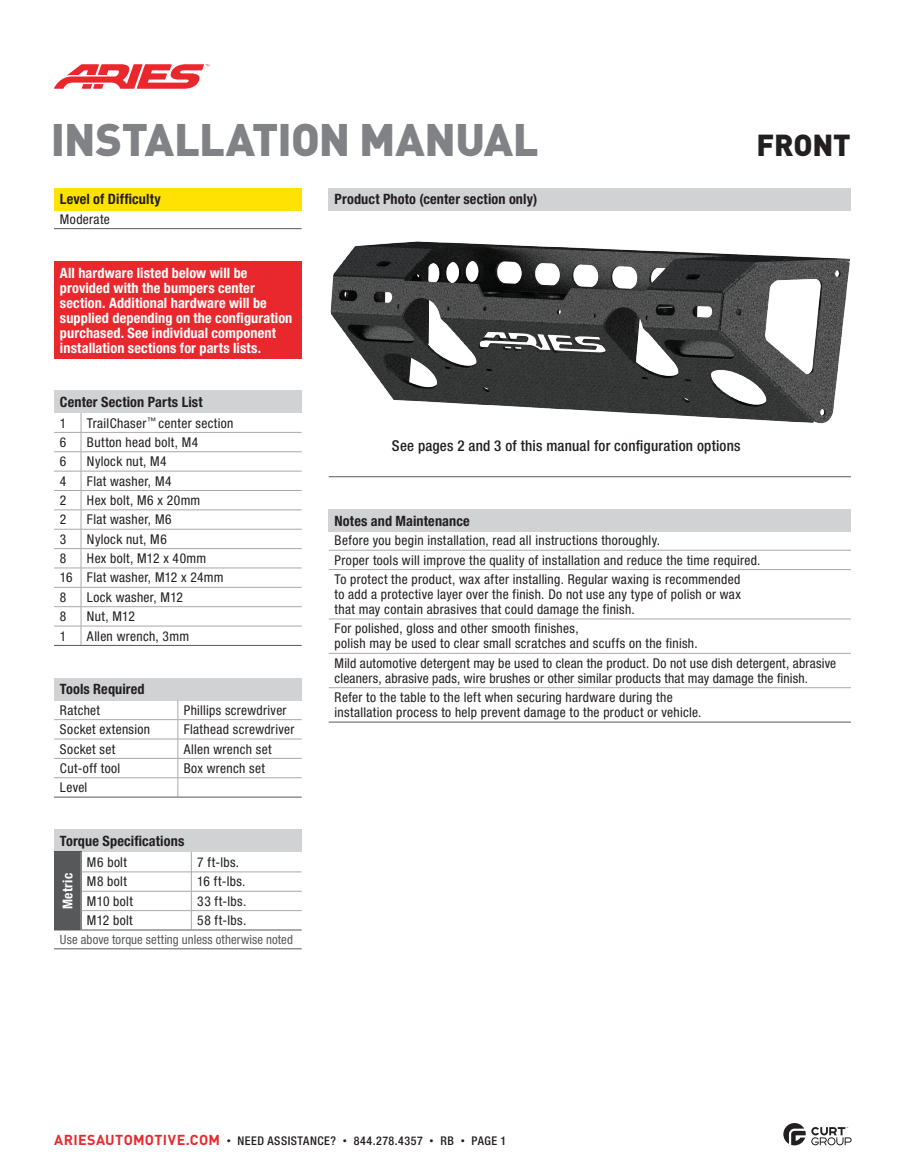
<style>
.page{position:relative;width:905px;height:1175px;background:#fff}
.page>*{position:absolute;margin:0;border:0;box-sizing:border-box;transform-origin:0 0}
.t1{font:900 45px "DINOT";letter-spacing:-.02em;color:#808285}
.t2{font:900 30px "DINOT";letter-spacing:-.005em;color:#231f20}
.t3{font:500 condensed 15px "Helvetica Neue LT Std";letter-spacing:.015em;color:#231f20}
.t4{font:700 condensed 14.25px/15px "Helvetica Neue LT Std";letter-spacing:.01em;color:#fff}
.t5{font:700 condensed 14.25px "Helvetica Neue LT Std";letter-spacing:.01em;color:#231f20}
.t6{font:condensed 13.5px/19.4px "Helvetica Neue LT Std";letter-spacing:.025em;color:#231f20}
.t7{font:700 condensed 13.5px "Helvetica Neue LT Std";letter-spacing:.03em;color:#fff}
.t8{font:condensed 12.75px "Helvetica Neue LT Std";letter-spacing:.01em;color:#57585a}
.t9{font:500 condensed 12px "Helvetica Neue LT Std";letter-spacing:.04em;color:#231f20}
.s1{font-family:"DINOT";font-weight:700;font-stretch:normal;font-size:14.25px;color:#e9282d}
.s2{font-family:"DINOT";font-weight:400;font-stretch:normal;font-size:9px}
</style>
<div class="page">
<svg style="left:54px;top:64px;width:155px;height:25px"></svg>
<svg style="left:783px;top:1123px;width:68px;height:22px"></svg>
<div style="left:54px;top:391px;width:248px;height:22px;background:#d1d2d4"></div>
<hr style="left:81px;top:432px;width:221px;height:1px;background:#a8a9ad">
<hr style="left:81px;top:451px;width:221px;height:1px;background:#a8a9ad">
<hr style="left:81px;top:471px;width:221px;height:1px;background:#a8a9ad">
<hr style="left:81px;top:490px;width:221px;height:1px;background:#a8a9ad">
<hr style="left:81px;top:509px;width:221px;height:1px;background:#a8a9ad">
<hr style="left:81px;top:529px;width:221px;height:1px;background:#a8a9ad">
<hr style="left:81px;top:548px;width:221px;height:1px;background:#a8a9ad">
<hr style="left:81px;top:567px;width:221px;height:1px;background:#a8a9ad">
<hr style="left:81px;top:587px;width:221px;height:1px;background:#a8a9ad">
<hr style="left:81px;top:645px;width:221px;height:1px;background:#57585a">
<hr style="left:81px;top:606px;width:221px;height:1px;background:#a8a9ad">
<svg style="left:54px;top:413px;width:28px;height:233px"></svg>
<hr style="left:81px;top:626px;width:221px;height:1px;background:#a8a9ad">
<div style="left:54px;top:830px;width:247px;height:22px;background:#d1d2d4"></div>
<hr style="left:81px;top:871px;width:110px;height:1px;background:#a8a9ad">
<hr style="left:191px;top:871px;width:110px;height:1px;background:#a8a9ad">
<hr style="left:81px;top:891px;width:110px;height:1px;background:#a8a9ad">
<hr style="left:191px;top:891px;width:110px;height:1px;background:#a8a9ad">
<hr style="left:81px;top:910px;width:110px;height:1px;background:#a8a9ad">
<hr style="left:191px;top:910px;width:110px;height:1px;background:#a8a9ad">
<svg style="left:191px;top:852px;width:1px;height:77px"></svg>
<svg style="left:54px;top:948px;width:27px;height:1px"></svg>
<hr style="left:81px;top:948px;width:110px;height:1px;background:#57585a">
<hr style="left:191px;top:948px;width:110px;height:1px;background:#57585a">
<hr style="left:81px;top:929px;width:110px;height:1px;background:#57585a">
<hr style="left:191px;top:929px;width:110px;height:1px;background:#57585a">
<svg style="left:54px;top:852px;width:28px;height:78px;background:#595a5c"></svg>
<div style="left:54px;top:678px;width:247px;height:22px;background:#d1d2d4"></div>
<hr style="left:54px;top:719px;width:124px;height:1px;background:#a8a9ad">
<hr style="left:178px;top:719px;width:123px;height:1px;background:#a8a9ad">
<hr style="left:54px;top:738px;width:124px;height:1px;background:#a8a9ad">
<hr style="left:178px;top:738px;width:123px;height:1px;background:#a8a9ad">
<svg style="left:177px;top:700px;width:1px;height:96px"></svg>
<hr style="left:54px;top:758px;width:124px;height:1px;background:#a8a9ad">
<hr style="left:178px;top:758px;width:123px;height:1px;background:#a8a9ad">
<hr style="left:54px;top:777px;width:124px;height:1px;background:#a8a9ad">
<hr style="left:178px;top:777px;width:123px;height:1px;background:#a8a9ad">
<hr style="left:54px;top:796px;width:124px;height:1px;background:#57585a">
<hr style="left:178px;top:796px;width:123px;height:1px;background:#57585a">
<div style="left:54px;top:188px;width:248px;height:22px;background:#ffe201"></div>
<hr style="left:54px;top:228px;width:248px;height:1px;background:#57585a">
<div style="left:328px;top:509px;width:522px;height:22px;background:#d1d2d4"></div>
<hr style="left:328px;top:550px;width:522px;height:1px;background:#a8a9ad">
<hr style="left:328px;top:569px;width:522px;height:1px;background:#a8a9ad">
<hr style="left:328px;top:618px;width:522px;height:1px;background:#a8a9ad">
<hr style="left:328px;top:653px;width:522px;height:1px;background:#a8a9ad">
<hr style="left:328px;top:687px;width:522px;height:1px;background:#a8a9ad">
<hr style="left:328px;top:721px;width:522px;height:1px;background:#57585a">
<div style="left:328px;top:188px;width:522px;height:22px;background:#d1d2d4"></div>
<hr style="left:328px;top:476px;width:522px;height:1px;background:#57585a">
<img style="left:330px;top:241px;width:520px;height:183px">
<div style="left:54px;top:261px;width:248px;height:97px;background:#e9282d"></div>
<h1 class="t1" style="left:51px;top:103px;width:489px">INSTALLATION MANUAL</h1>
<h2 class="t2" style="left:756px;top:121px;width:96px">FRONT</h2>
<p class="t5" style="left:60px;top:190px;width:102px">Level of Difficulty</p>
<p class="t6" style="left:60px;top:209px;width:51px">Moderate</p>
<p class="t4" style="left:60px;top:265px;width:234px">All hardware listed below will be provided with the bumpers center section. Additional hardware will be supplied depending on the configuration purchased. See individual component installation sections for parts lists.</p>
<p class="t5" style="left:60px;top:393px;width:144px">Center Section Parts List</p>
<p class="t6" style="left:60px;top:413px;width:8px">1</p>
<p class="t6" style="left:87px;top:413px;width:148px">TrailChaser<sup>™</sup> center section</p>
<p class="t6" style="left:60px;top:432px;width:8px">6</p>
<p class="t6" style="left:87px;top:432px;width:113px">Button head bolt, M4</p>
<p class="t6" style="left:60px;top:452px;width:8px">6</p>
<p class="t6" style="left:87px;top:452px;width:81px">Nylock nut, M4</p>
<p class="t6" style="left:60px;top:471px;width:8px">4</p>
<p class="t6" style="left:87px;top:471px;width:86px">Flat washer, M4</p>
<p class="t6" style="left:60px;top:490px;width:8px">2</p>
<p class="t6" style="left:87px;top:490px;width:115px">Hex bolt, M6 x 20mm</p>
<p class="t6" style="left:60px;top:510px;width:8px">2</p>
<p class="t6" style="left:87px;top:510px;width:86px">Flat washer, M6</p>
<p class="t6" style="left:60px;top:529px;width:8px">3</p>
<p class="t6" style="left:87px;top:529px;width:81px">Nylock nut, M6</p>
<p class="t6" style="left:60px;top:548px;width:8px">8</p>
<p class="t6" style="left:60px;top:548px;width:165px;text-indent:27px">Hex bolt, M12 x 40mm<br>16 Flat washer, M12 x 24mm<br>8</p>
<p class="t6" style="left:87px;top:587px;width:97px">Lock washer, M12</p>
<p class="t6" style="left:60px;top:606px;width:8px">8</p>
<p class="t6" style="left:87px;top:606px;width:49px">Nut, M12</p>
<p class="t6" style="left:60px;top:626px;width:8px">1</p>
<p class="t6" style="left:87px;top:626px;width:104px">Allen wrench, 3mm</p>
<p class="t5" style="left:60px;top:680px;width:86px">Tools Required</p>
<p class="t6" style="left:60px;top:700px;width:42px">Ratchet</p>
<p class="t6" style="left:184px;top:700px;width:104px">Phillips screwdriver</p>
<p class="t6" style="left:60px;top:719px;width:92px">Socket extension</p>
<p class="t6" style="left:184px;top:719px;width:112px">Flathead screwdriver</p>
<p class="t6" style="left:60px;top:739px;width:57px">Socket set</p>
<p class="t6" style="left:184px;top:739px;width:89px">Allen wrench set</p>
<p class="t6" style="left:60px;top:758px;width:62px">Cut-off tool</p>
<p class="t6" style="left:184px;top:758px;width:83px">Box wrench set</p>
<p class="t6" style="left:60px;top:777px;width:29px">Level</p>
<p class="t5" style="left:60px;top:832px;width:126px">Torque Specifications</p>
<p class="t7" style="left:59px;top:909px;width:38px;rotate:-90deg">Metric</p>
<p class="t6" style="left:87px;top:852px;width:41px">M6 bolt</p>
<p class="t6" style="left:197px;top:852px;width:43px">7 ft-lbs.</p>
<p class="t6" style="left:87px;top:871px;width:41px">M8 bolt</p>
<p class="t6" style="left:197px;top:871px;width:50px">16 ft-lbs.</p>
<p class="t6" style="left:87px;top:891px;width:47px">M10 bolt</p>
<p class="t6" style="left:197px;top:891px;width:50px">33 ft-lbs.</p>
<p class="t6" style="left:87px;top:910px;width:47px">M12 bolt</p>
<p class="t6" style="left:197px;top:910px;width:50px">58 ft-lbs.</p>
<p class="t8" style="left:60px;top:932px;width:234px">Use above torque setting unless otherwise noted</p>
<p class="t5" style="left:334px;top:190px;width:204px">Product Photo (center section only)</p>
<p class="t3" style="left:392px;top:437px;width:350px">See pages 2 and 3 of this manual for configuration options</p>
<p class="t5" style="left:334px;top:512px;width:137px">Notes and Maintenance</p>
<p class="t6" style="left:334px;top:531px;width:427px">Before you begin installation, read all instructions thoroughly.<br>Proper tools will improve the quality of installation and reduce the time required.<br>To protect the product, wax after installing. Regular waxing is recommended</p>
<p class="t6" style="left:334px;top:586px;width:408px;line-height:15px">to add a protective layer over the finish. Do not use any type of polish or wax that may contain abrasives that could damage the finish.</p>
<p class="t6" style="left:334px;top:621px;width:364px;line-height:15px">For polished, gloss and other smooth finishes,<br>polish may be used to clear small scratches and scuffs on the finish.</p>
<p class="t6" style="left:334px;top:655px;width:503px;line-height:15px">Mild automotive detergent may be used to clean the product. Do not use dish detergent, abrasive cleaners, abrasive pads, wire brushes or other similar products that may damage the finish.</p>
<p class="t6" style="left:334px;top:690px;width:368px;line-height:15px">Refer to the table to the left when securing hardware during the installation process to help prevent damage to the product or vehicle.</p>
<p class="t9" style="left:54px;top:1133px;width:453px"><span class="s1">ARIESAUTOMOTIVE.COM</span> <span class="s2">•</span> NEED ASSISTANCE? <span class="s2">•</span> 844.278.4357 <span class="s2">•</span> RB <span class="s2">•</span> PAGE 1</p>
</div>
